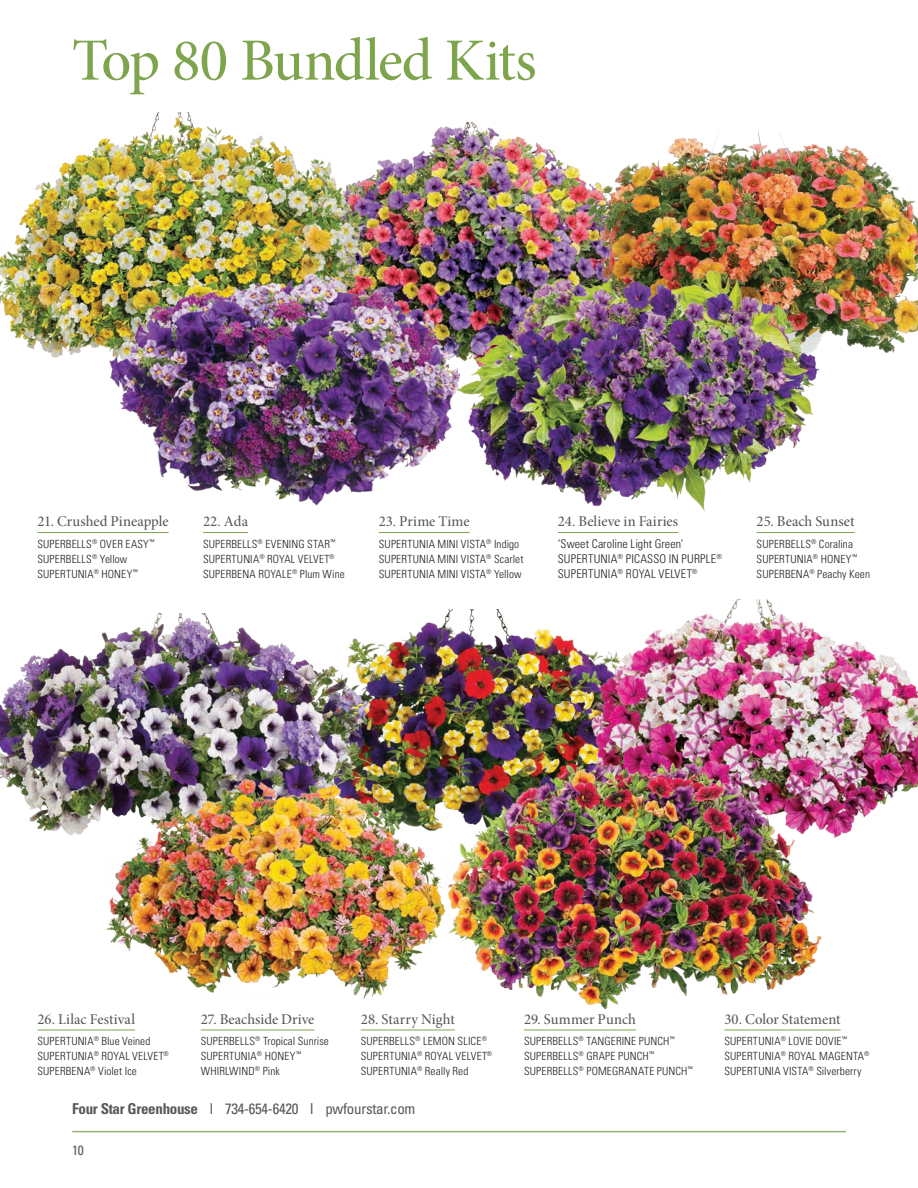
<style>
.page{position:relative;width:918px;height:1188px;background:#fff}
.page>*{position:absolute;margin:0;border:0;box-sizing:border-box;transform-origin:0 0}
.t1{font:60px "Minion Pro Medium Subh";letter-spacing:-.025em;color:#7ea44d}
.t2{font:15px "Minion Pro Medium Subh";color:#57585a}
.t3{font:condensed 15px "Univers LT Std";letter-spacing:-.02em;color:#57585a}
.t4{font:condensed 13.5px "Univers LT Std";color:#57585a}
.t5{font:300 condensed 12px/15px "Univers LT Std";letter-spacing:.01em;color:#231f20}
.t6{font:300 condensed 11.25px/15px "Univers LT Std";letter-spacing:.015em;color:#231f20}
.s1{font-weight:700}
</style>
<div class="page">
<hr style="left:72px;top:1131px;width:774px;height:1px;background:#93b26d">
<hr style="left:37px;top:1030px;width:98px;height:1px;background:#7ea44d">
<hr style="left:201px;top:1030px;width:113px;height:1px;background:#7ea44d">
<hr style="left:361px;top:1030px;width:94px;height:1px;background:#7ea44d">
<hr style="left:524px;top:1030px;width:112px;height:1px;background:#7ea44d">
<hr style="left:724px;top:1030px;width:117px;height:1px;background:#7ea44d">
<img style="left:370px;top:609px;width:220px;height:165px">
<img style="left:0;top:613px;width:370px;height:223px">
<img style="left:590px;top:600px;width:312px;height:238px">
<img style="left:104px;top:774px;width:341px;height:225px">
<img style="left:445px;top:757px;width:379px;height:253px">
<img style="left:902px;top:670px;width:16px;height:122px">
<hr style="left:37px;top:532px;width:132px;height:1px;background:#7ea44d">
<hr style="left:203px;top:532px;width:45px;height:1px;background:#7ea44d">
<hr style="left:379px;top:532px;width:91px;height:1px;background:#7ea44d">
<hr style="left:558px;top:532px;width:120px;height:1px;background:#7ea44d">
<hr style="left:757px;top:532px;width:98px;height:1px;background:#7ea44d">
<img style="left:369px;top:123px;width:217px;height:148px">
<img style="left:0;top:113px;width:369px;height:245px">
<img style="left:586px;top:132px;width:332px;height:221px">
<img style="left:108px;top:271px;width:346px;height:235px">
<img style="left:454px;top:268px;width:367px;height:243px">
<h1 class="t1" style="left:72px;top:22px;width:466px">Top 80 Bundled Kits</h1>
<h2 class="t2" style="left:37px;top:512px;width:133px">21. Crushed Pineapple</h2>
<p class="t6" style="left:37px;top:536px;width:118px">SUPERBELLS<sup>®</sup> OVER EASY<sup>™<br></sup>SUPERBELLS<sup>®</sup> Yellow<br>SUPERTUNIA<sup>®</sup> HONEY<sup>™</sup></p>
<h2 class="t2" style="left:203px;top:512px;width:47px">22. Ada</h2>
<p class="t6" style="left:203px;top:536px;width:143px">SUPERBELLS<sup>®</sup> EVENING STAR<sup>™<br></sup>SUPERTUNIA<sup>®</sup> ROYAL VELVET<sup>®<br></sup>SUPERBENA ROYALE<sup>®</sup> Plum Wine</p>
<h2 class="t2" style="left:379px;top:512px;width:92px">23. Prime Time</h2>
<p class="t6" style="left:379px;top:536px;width:146px">SUPERTUNIA MINI VISTA<sup>®</sup> Indigo<br>SUPERTUNIA MINI VISTA<sup>®</sup> Scarlet<br>SUPERTUNIA MINI VISTA<sup>®</sup> Yellow</p>
<h2 class="t2" style="left:558px;top:512px;width:122px">24. Believe in Fairies</h2>
<p class="t5" style="left:558px;top:536px;width:166px">‘Sweet Caroline Light Green’<br>SUPERTUNIA<sup>®</sup> PICASSO IN PURPLE<sup>®<br></sup>SUPERTUNIA<sup>®</sup> ROYAL VELVET<sup>®</sup></p>
<h2 class="t2" style="left:757px;top:512px;width:99px">25. Beach Sunset</h2>
<p class="t6" style="left:757px;top:536px;width:115px">SUPERBELLS<sup>®</sup> Coralina<br>SUPERTUNIA<sup>®</sup> HONEY<sup>™<br></sup>SUPERBENA<sup>®</sup> Peachy Keen</p>
<h2 class="t2" style="left:37px;top:1009px;width:99px">26. Lilac Festival</h2>
<p class="t6" style="left:37px;top:1034px;width:133px">SUPERTUNIA<sup>®</sup> Blue Veined<br>SUPERTUNIA<sup>®</sup> ROYAL VELVET<sup>®<br></sup>SUPERBENA<sup>®</sup> Violet Ice</p>
<h2 class="t2" style="left:201px;top:1009px;width:115px">27. Beachside Drive</h2>
<p class="t6" style="left:201px;top:1034px;width:130px">SUPERBELLS<sup>®</sup> Tropical Sunrise<br>SUPERTUNIA<sup>®</sup> HONEY<sup>™<br></sup>WHIRLWIND<sup>®</sup> Pink</p>
<h2 class="t2" style="left:361px;top:1009px;width:96px">28. Starry Night</h2>
<p class="t6" style="left:361px;top:1034px;width:133px">SUPERBELLS<sup>®</sup> LEMON SLICE<sup>®<br></sup>SUPERTUNIA<sup>®</sup> ROYAL VELVET<sup>®<br></sup>SUPERTUNIA<sup>®</sup> Really Red</p>
<h2 class="t3" style="left:72px;top:1099px;width:345px"><span class="s1">Four Star Greenhouse</span> l 734-654-6420 l pwfourstar.com</h2>
<p class="t4" style="left:72px;top:1141px;width:13px">10</p>
<h2 class="t2" style="left:524px;top:1009px;width:113px">29. Summer Punch</h2>
<p class="t6" style="left:524px;top:1034px;width:170px">SUPERBELLS<sup>®</sup> TANGERINE PUNCH<sup>™<br></sup>SUPERBELLS<sup>®</sup> GRAPE PUNCH<sup>™<br></sup>SUPERBELLS<sup>®</sup> POMEGRANATE PUNCH<sup>™</sup></p>
<h2 class="t2" style="left:724px;top:1009px;width:118px">30. Color Statement</h2>
<p class="t6" style="left:724px;top:1034px;width:147px">SUPERTUNIA<sup>®</sup> LOVIE DOVIE<sup>™<br></sup>SUPERTUNIA<sup>®</sup> ROYAL MAGENTA<sup>®<br></sup>SUPERTUNIA VISTA<sup>®</sup> Silverberry</p>
</div>
